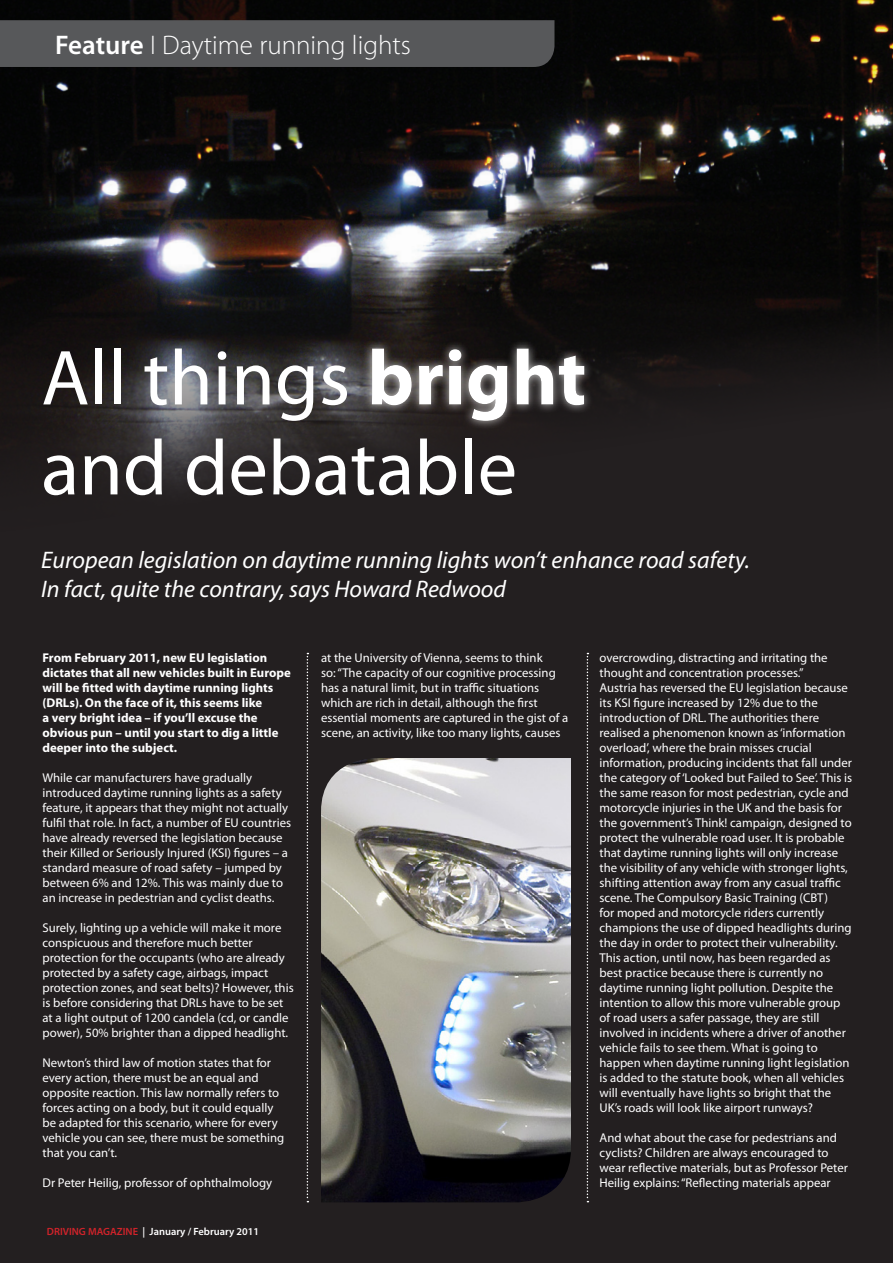
<style>
.page{position:relative;width:893px;height:1263px;background:#fff}
.page>*{position:absolute;margin:0;border:0;box-sizing:border-box;transform-origin:0 0}
.t1{font:78.75px/90px "Myriad Pro";color:#fff}
.Headers{font:300 27px "Myriad Pro";color:#fff}
.Body_copy{font:italic 24px/28.8px "Myriad Pro";color:#fff}
.Body{font:12.75px/15px "Myriad Pro";color:#fff}
.Body-2{font:700 12.75px/15px "Myriad Pro";color:#fff}
.t2{font:600 10.5px "Myriad Pro";color:#fff}
.s1{font-weight:600}
.s2{font-weight:700}
.s3{color:#d1232a}
</style>
<div class="page">
<div style="left:0;top:599px;width:893px;height:664px;background:#231f20"></div>
<img style="left:0;top:0;width:893px;height:599px">
<div style="left:0;top:20px;width:554px;height:47px;background:#57585a"></div>
<div style="left:354px;top:326px;width:333px;height:196px;background:#fff;opacity:.75"></div>
<svg style="left:587px;top:653px;width:1px;height:549px"></svg>
<svg style="left:307px;top:653px;width:1px;height:549px"></svg>
<img style="left:321px;top:758px;width:250px;height:444px">
<p class="Headers" style="left:55px;top:29px;width:357px"><span class="s1">Feature</span> I Daytime running lights</p>
<p class="t1" style="left:41px;top:332px;width:547px">All things <span class="s2">bright </span>and debatable</p>
<p class="Body_copy" style="left:41px;top:546px;width:710px">European legislation on daytime running lights won’t enhance road safety.<br>In fact, quite the contrary, says Howard Redwood</p>
<p class="Body-2" style="left:43px;top:650px;width:250px">From February 2011, new EU legislation dictates that all new vehicles built in Europe will be fitted with daytime running lights (DRLs). On the face of it, this seems like<br>a very bright idea – if you’ll excuse the obvious pun – until you start to dig a little deeper into the subject.</p>
<p class="Body" style="left:43px;top:770px;width:250px">While car manufacturers have gradually introduced daytime running lights as a safety feature, it appears that they might not actually fulfil that role. In fact, a number of EU countries have already reversed the legislation because their Killed or Seriously Injured (KSI) figures – a standard measure of road safety – jumped by between 6% and 12%. This was mainly due to an increase in pedestrian and cyclist deaths.</p>
<p class="Body" style="left:43px;top:920px;width:253px">Surely, lighting up a vehicle will make it more conspicuous and therefore much better protection for the occupants (who are already protected by a safety cage, airbags, impact protection zones, and seat belts)? However, this is before considering that DRLs have to be set at a light output of 1200 candela (cd, or candle power), 50% brighter than a dipped headlight.</p>
<p class="Body" style="left:43px;top:1055px;width:243px">Newton’s third law of motion states that for every action, there must be an equal and opposite reaction. This law normally refers to forces acting on a body, but it could equally be adapted for this scenario, where for every vehicle you can see, there must be something that you can’t.</p>
<p class="Body" style="left:43px;top:1175px;width:231px">Dr Peter Heilig, professor of ophthalmology</p>
<p class="t2" style="left:47px;top:1225px;width:214px"><span class="s3">DRIVING MAGAZINE</span> | January / February 2011</p>
<p class="Body" style="left:321px;top:650px;width:249px">at the University of Vienna, seems to think<br>so: “The capacity of our cognitive processing has a natural limit, but in traffic situations which are rich in detail, although the first essential moments are captured in the gist of a scene, an activity, like too many lights, causes</p>
<p class="Body" style="left:600px;top:650px;width:230px">overcrowding, distracting and irritating the thought and concentration processes.”</p>
<p class="Body" style="left:600px;top:680px;width:254px">Austria has reversed the EU legislation because its KSI figure increased by 12% due to the introduction of DRL. The authorities there realised a phenomenon known as ‘information overload’, where the brain misses crucial information, producing incidents that fall under the category of ‘Looked but Failed to See’. This is the same reason for most pedestrian, cycle and motorcycle injuries in the UK and the basis for the government’s Think! campaign, designed to protect the vulnerable road user. It is probable that daytime running lights will only increase the visibility of any vehicle with stronger lights, shifting attention away from any casual traffic scene. The Compulsory Basic Training (CBT)<br>for moped and motorcycle riders currently champions the use of dipped headlights during the day in order to protect their vulnerability.<br>This action, until now, has been regarded as best practice because there is currently no daytime running light pollution. Despite the intention to allow this more vulnerable group of road users a safer passage, they are still involved in incidents where a driver of another vehicle fails to see them. What is going to happen when daytime running light legislation is added to the statute book, when all vehicles will eventually have lights so bright that the UK’s roads will look like airport runways?</p>
<p class="Body" style="left:600px;top:1130px;width:250px">And what about the case for pedestrians and cyclists? Children are always encouraged to wear reflective materials, but as Professor Peter Heilig explains: “Reflecting materials appear</p>
</div>
